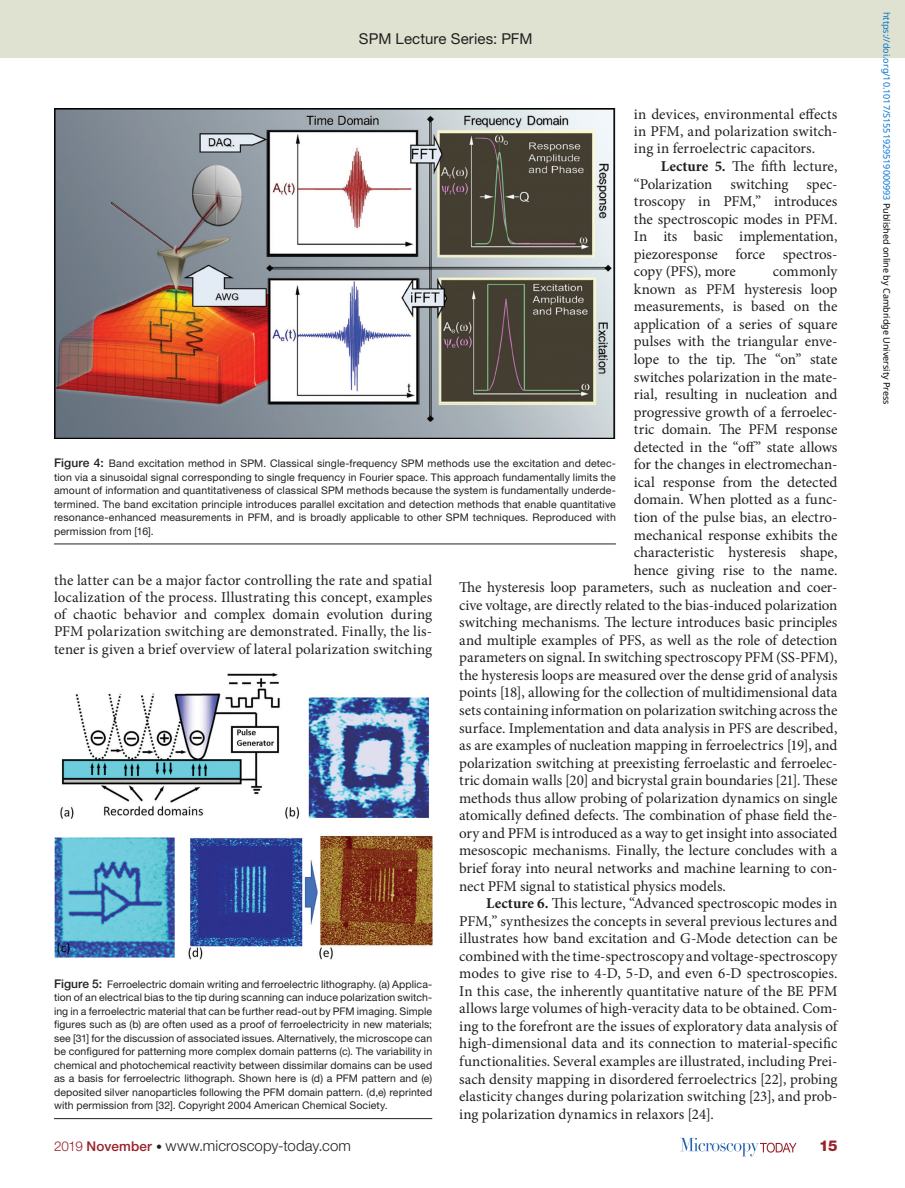
<style>
.page{position:relative;width:905px;height:1188px;background:#fff}
.page>*{position:absolute;margin:0;border:0;box-sizing:border-box;transform-origin:0 0}
.t1{font:15px/17.2px "Minion Pro";letter-spacing:-.005em;color:#231f20;text-align:justify}
.t2{font:300 15px "Helvetica Neue LT Std";letter-spacing:.005em;color:#231f20}
.t3{font:15px "Helvetica Neue LT Std";letter-spacing:.005em;color:#231f20}
.t4{font:800 15px "Helvetica Neue LT Std";color:#98212a}
.t5{font:10.5px/13.5px "Helvetica Neue LT Std";letter-spacing:.01em;color:#231f20;text-align:justify}
.t6{font:9px "Noto Sans";color:#0172cf}
.s1{font-weight:700}
.s2{font-weight:500;font-size:12px}
.s3{font-size:13.5px;color:#98212a}
.s4{font-weight:500;font-size:13.5px;color:#98212a}
.s5{font-size:12px}
.s6{color:#000}
</style>
<div class="page">
<div style="left:0;top:0;width:904px;height:58px;background:#e0e2d1"></div>
<svg style="left:680px;top:1138px;width:116px;height:18px"></svg>
<hr style="left:54px;top:544px;width:562px;height:1px;background:#231f20">
<img style="left:54px;top:108px;width:562px;height:331px">
<hr style="left:54px;top:1118px;width:378px;height:1px;background:#231f20">
<img style="left:54px;top:673px;width:378px;height:286px">
<p class="t3" style="left:359px;top:30px;width:175px">SPM Lecture Series: PFM</p>
<p class="t1" style="left:634px;top:106px;width:205px">in devices, environmental effects in PFM, and polarization switch&shy;ing in ferroelectric capacitors.</p>
<p class="t1" style="left:634px;top:157px;width:205px;text-indent:27px"><span class="s1">Lecture 5.</span> The fifth lecture, “Polarization switching spec&shy;troscopy in PFM,” introduces the spectroscopic modes in PFM.<br>In its basic implementation, piezoresponse force spectros&shy;copy (PFS), more</p>
<p class="t1" style="left:772px;top:263px;width:66px">commonly</p>
<p class="t1" style="left:634px;top:280px;width:205px">known as PFM hysteresis loop</p>
<p class="t1" style="left:634px;top:298px;width:205px">measurements, is based on the</p>
<p class="t1" style="left:634px;top:316px;width:205px">application of a series of square</p>
<p class="t1" style="left:634px;top:333px;width:205px">pulses with the triangular enve-</p>
<p class="t1" style="left:634px;top:351px;width:205px">lope to the tip. The “on” state</p>
<p class="t1" style="left:634px;top:368px;width:205px">switches polarization in the mate-</p>
<p class="t1" style="left:634px;top:386px;width:205px">rial, resulting in nucleation and</p>
<p class="t1" style="left:634px;top:403px;width:205px">progressive growth of a ferroelec-</p>
<p class="t1" style="left:634px;top:421px;width:205px">tric domain. The PFM response</p>
<p class="t1" style="left:634px;top:438px;width:205px">detected in the “off” state allows</p>
<p class="t1" style="left:634px;top:456px;width:205px">for the changes in electromechan-</p>
<p class="t1" style="left:634px;top:474px;width:205px">ical response from the detected</p>
<p class="t1" style="left:634px;top:491px;width:205px">domain. When plotted as a func-</p>
<p class="t1" style="left:634px;top:509px;width:205px">tion of the pulse bias, an electro-</p>
<p class="t1" style="left:634px;top:526px;width:205px">mechanical response exhibits the</p>
<p class="t1" style="left:634px;top:544px;width:205px">characteristic hysteresis shape,</p>
<p class="t1" style="left:634px;top:561px;width:205px">hence giving rise to the name.</p>
<p class="t1" style="left:459px;top:579px;width:379px">The hysteresis loop parameters, such as nucleation and coer-</p>
<p class="t1" style="left:459px;top:596px;width:380px">cive voltage, are directly related to the bias-induced polarization</p>
<p class="t1" style="left:459px;top:614px;width:379px">switching mechanisms. The lecture introduces basic principles</p>
<p class="t1" style="left:459px;top:631px;width:380px">and multiple examples of PFS, as well as the role of detection</p>
<p class="t1" style="left:459px;top:649px;width:379px">parameters on signal. In switching spectroscopy PFM (SS-PFM),</p>
<p class="t1" style="left:459px;top:667px;width:380px">the hysteresis loops are measured over the dense grid of analysis</p>
<p class="t1" style="left:459px;top:684px;width:379px">points [18], allowing for the collection of multidimensional data</p>
<p class="t1" style="left:459px;top:702px;width:379px">sets containing information on polarization switching across the</p>
<p class="t1" style="left:459px;top:719px;width:379px">surface. Implementation and data analysis in PFS are described,</p>
<p class="t1" style="left:459px;top:737px;width:380px">as are examples of nucleation mapping in ferroelectrics [19], and</p>
<p class="t1" style="left:459px;top:754px;width:379px">polarization switching at preexisting ferroelastic and ferroelec-</p>
<p class="t1" style="left:459px;top:772px;width:379px">tric domain walls [20] and bicrystal grain boundaries [21]. These</p>
<p class="t1" style="left:459px;top:789px;width:379px">methods thus allow probing of polarization dynamics on single</p>
<p class="t1" style="left:459px;top:807px;width:379px">atomically defined defects. The combination of phase field the-</p>
<p class="t1" style="left:459px;top:825px;width:379px">ory and PFM is introduced as a way to get insight into associated</p>
<p class="t1" style="left:459px;top:842px;width:380px">mesoscopic mechanisms. Finally, the lecture concludes with a</p>
<p class="t1" style="left:459px;top:860px;width:379px">brief foray into neural networks and machine learning to con-</p>
<p class="t1" style="left:459px;top:877px;width:268px">nect PFM signal to statistical physics models.</p>
<p class="t1" style="left:486px;top:895px;width:353px"><span class="s1">Lecture 6.</span> This lecture, “Advanced spectroscopic modes in</p>
<p class="t1" style="left:459px;top:912px;width:379px">PFM,” synthesizes the concepts in several previous lectures and</p>
<p class="t1" style="left:459px;top:930px;width:379px">illustrates how band excitation and G-Mode detection can be</p>
<p class="t1" style="left:459px;top:947px;width:379px">combined with the time-spectroscopy and voltage-spectroscopy</p>
<p class="t1" style="left:459px;top:965px;width:380px">modes to give rise to 4-D, 5-D, and even 6-D spectroscopies.</p>
<p class="t1" style="left:459px;top:982px;width:380px">In this case, the inherently quantitative nature of the BE PFM</p>
<p class="t1" style="left:459px;top:1000px;width:379px">allows large volumes of high-veracity data to be obtained. Com-</p>
<p class="t1" style="left:459px;top:1018px;width:379px">ing to the forefront are the issues of exploratory data analysis of</p>
<p class="t1" style="left:459px;top:1035px;width:379px">high-dimensional data and its connection to material-specific</p>
<p class="t1" style="left:459px;top:1053px;width:379px">functionalities. Several examples are illustrated, including Prei-</p>
<p class="t1" style="left:459px;top:1070px;width:380px">sach density mapping in disordered ferroelectrics [22], probing</p>
<p class="t1" style="left:459px;top:1088px;width:379px">elasticity changes during polarization switching [23], and prob-</p>
<p class="t1" style="left:459px;top:1105px;width:256px">ing polarization dynamics in relaxors [24].</p>
<p class="t5" style="left:54px;top:456px;width:563px"><span class="s2">Figure 4:</span> Band excitation method in SPM. Classical single-frequency SPM methods use the excitation and detec&shy;tion via a sinusoidal signal corresponding to single frequency in Fourier space. This approach fundamentally limits the amount of information and quantitativeness of classical SPM methods because the system is fundamentally underde&shy;termined. The band excitation principle introduces parallel excitation and detection methods that enable quantitative resonance-enhanced measurements in PFM, and is broadly applicable to other SPM techniques. Reproduced with permission from [16].</p>
<p class="t1" style="left:54px;top:571px;width:380px">the latter can be a major factor controlling the rate and spatial localization of the process. Illustrating this concept, examples of chaotic behavior and complex domain evolution during PFM polarization switching are demonstrated. Finally, the lis&shy;tener is given a brief overview of lateral polarization switching</p>
<p class="t5" style="left:54px;top:977px;width:380px"><span class="s2">Figure 5:</span> Ferroelectric domain writing and ferroelectric lithography. (a) Applica&shy;tion of an electrical bias to the tip during scanning can induce polarization switch&shy;ing in a ferroelectric material that can be further read-out by PFM imaging. Simple figures such as (b) are often used as a proof of ferroelectricity in new materials; see [31] for the discussion of associated issues. Alternatively, the microscope can be configured for patterning more complex domain patterns (c). The variability in chemical and photochemical reactivity between dissimilar domains can be used as a basis for ferroelectric lithograph. Shown here is (d) a PFM pattern and (e) deposited silver nanoparticles following the PFM domain pattern. (d,e) reprinted with permission from [32]. Copyright 2004 American Chemical Society.</p>
<p class="t2" style="left:54px;top:1137px;width:298px"><span class="s3">2019</span> <span class="s4">November</span> <span class="s5">•</span> www.microscopy-today.com</p>
<p class="t4" style="left:819px;top:1137px;width:20px">15</p>
<p class="t6" style="left:893px;top:12px;width:394px;rotate:90deg">https://doi.org/10.1017/S1551929519000993 <span class="s6">Published online by Cambridge University Press</span></p>
</div>
